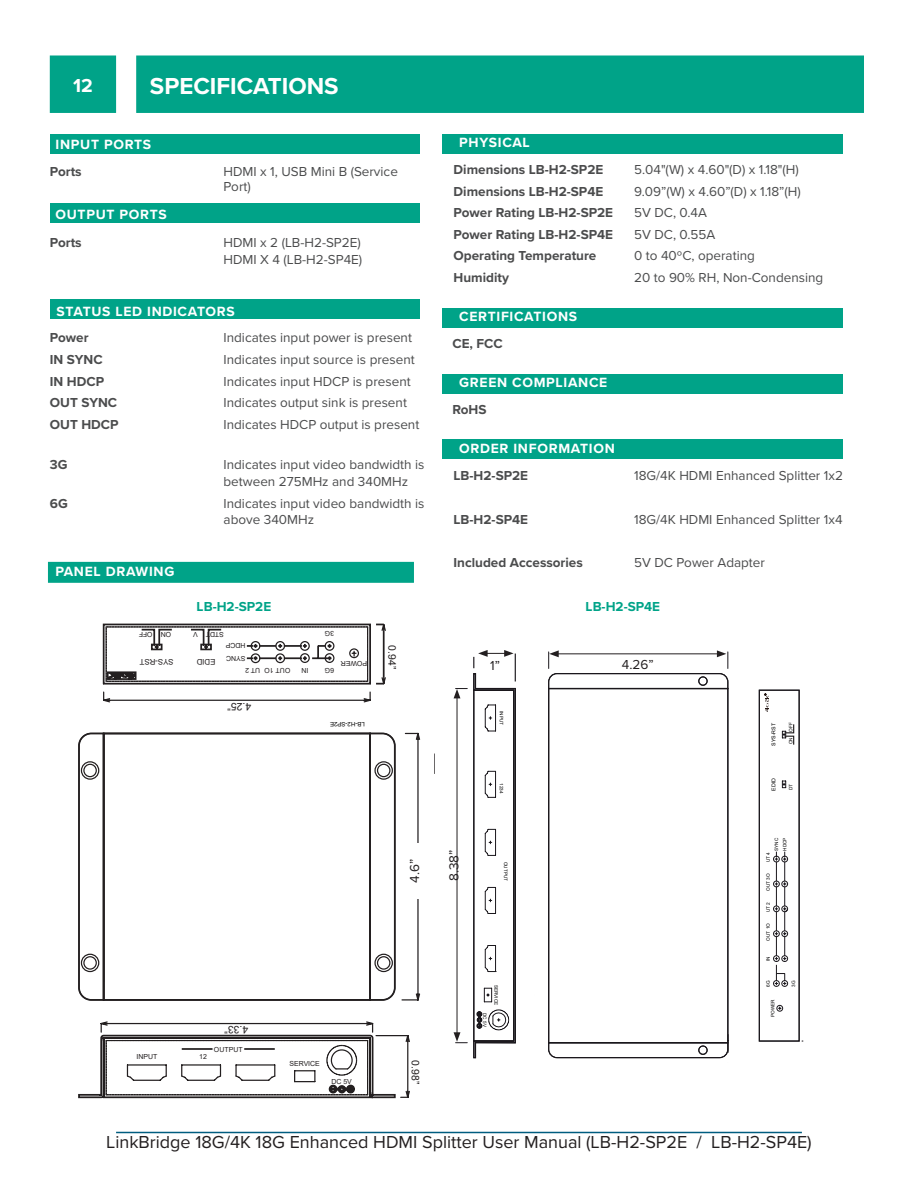
<style>
.page{position:relative;width:918px;height:1188px;background:#fff}
.page>*{position:absolute;margin:0;border:0;box-sizing:border-box;transform-origin:0 0}
.t1{font:700 24px "Proxima Nova";color:#fff}
.t2{font:700 19.5px "Proxima Nova";color:#fff}
.t3{font:18px "Proxima Nova";color:#231f20}
.Table_Header{font:700 13.8px "Proxima Nova";letter-spacing:.05em;color:#fff}
.Table_Right_Column{font:13.5px/16.5px "Proxima Nova";color:#4b4c4d}
.Table_Left_Column{font:700 13.5px "Proxima Nova";color:#4b4c4d}
.t4{font:700 13.5px "Proxima Nova";color:#00a388}
.t5{font:13.5px "Proxima Nova";color:#231f20}
.t6{font:10.5px "Arial";color:#231f20}
.t7{font:7.8px "Arial";color:#231f20}
.t8{font:6.9px/12.3px "Arial";color:#231f20}
.t9{font:6.15px "Arial";color:#030303}
.t10{font:5.25px "Arial";color:#000}
.t11{font:4.65px/8.2px "Arial";color:#000}
.s1{color:#231f20}
</style>
<div class="page">
<hr style="left:116px;top:1132px;width:686px;height:1px;background:#005d80">
<div style="left:51px;top:56px;width:64px;height:56px;background:#00a388"></div>
<div style="left:50px;top:56px;width:66px;height:57px;border:2px solid #00a388"></div>
<div style="left:137px;top:56px;width:726px;height:56px;background:#00a388"></div>
<div style="left:136px;top:56px;width:728px;height:57px;border:2px solid #00a388"></div>
<div style="left:50px;top:134px;width:370px;height:20px;background:#00a388"></div>
<div style="left:442px;top:308px;width:400px;height:19px;background:#00a388"></div>
<div style="left:442px;top:134px;width:400px;height:20px;background:#00a388"></div>
<div style="left:442px;top:374px;width:400px;height:19px;background:#00a388"></div>
<div style="left:442px;top:440px;width:400px;height:19px;background:#00a388"></div>
<div style="left:50px;top:204px;width:370px;height:19px;background:#00a388"></div>
<div style="left:50px;top:300px;width:370px;height:19px;background:#00a388"></div>
<div style="left:48px;top:562px;width:366px;height:21px;background:#00a388;border:2px solid #00a388"></div>
<svg style="left:381px;top:623px;width:5px;height:62px"></svg>
<svg style="left:360px;top:691px;width:11px;height:12px"></svg>
<svg style="left:78px;top:1021px;width:332px;height:78px"></svg>
<svg style="left:103px;top:691px;width:257px;height:12px"></svg>
<svg style="left:78px;top:735px;width:5px;height:263px"></svg>
<svg style="left:83px;top:732px;width:338px;height:269px"></svg>
<svg style="left:368px;top:732px;width:29px;height:269px"></svg>
<svg style="left:102px;top:623px;width:269px;height:62px"></svg>
<div style="left:219px;top:911px;width:49px;height:11px;background:#fff"></div>
<div style="left:409px;top:843px;width:10px;height:56px;background:#fff"></div>
<hr style="left:457px;top:696px;width:1px;height:339px;background:#231f20">
<svg style="left:454px;top:689px;width:6px;height:9px"></svg>
<svg style="left:454px;top:1032px;width:6px;height:10px"></svg>
<svg style="left:548px;top:650px;width:256px;height:409px"></svg>
<svg style="left:473px;top:650px;width:61px;height:409px"></svg>
<h2 class="t2" style="left:73px;top:71px;width:21px">12</h2>
<h1 class="t1" style="left:150px;top:68px;width:190px">SPECIFICATIONS</h1>
<p class="Table_Header" style="left:56px;top:134px;width:97px">INPUT PORTS</p>
<p class="Table_Left_Column" style="left:50px;top:162px;width:33px">Ports</p>
<p class="Table_Right_Column" style="left:224px;top:164px;width:176px;line-height:15px">HDMI x 1, USB Mini B (Service<br>Port)</p>
<p class="Table_Header" style="left:56px;top:204px;width:113px">OUTPUT PORTS</p>
<p class="Table_Left_Column" style="left:50px;top:233px;width:33px">Ports</p>
<p class="Table_Right_Column" style="left:224px;top:234px;width:139px">HDMI x 2 (LB-H2-SP2E)</p>
<p class="Table_Right_Column" style="left:224px;top:250px;width:140px">HDMI X 4 (LB-H2-SP4E)</p>
<p class="Table_Header" style="left:57px;top:301px;width:180px">STATUS LED INDICATORS</p>
<p class="Table_Left_Column" style="left:50px;top:328px;width:40px">Power</p>
<p class="Table_Right_Column" style="left:224px;top:329px;width:190px">Indicates input power is present</p>
<p class="Table_Left_Column" style="left:50px;top:349px;width:54px">IN SYNC</p>
<p class="Table_Right_Column" style="left:224px;top:351px;width:193px">Indicates input source is present</p>
<p class="Table_Left_Column" style="left:50px;top:371px;width:56px">IN HDCP</p>
<p class="Table_Right_Column" style="left:224px;top:372px;width:189px">Indicates input HDCP is present</p>
<p class="Table_Left_Column" style="left:50px;top:393px;width:69px">OUT SYNC</p>
<p class="Table_Right_Column" style="left:224px;top:394px;width:185px">Indicates output sink is present</p>
<p class="Table_Left_Column" style="left:50px;top:414px;width:70px">OUT HDCP</p>
<p class="Table_Right_Column" style="left:224px;top:416px;width:197px">Indicates HDCP output is present</p>
<p class="Table_Left_Column" style="left:50px;top:455px;width:19px">3G</p>
<p class="Table_Right_Column" style="left:224px;top:456px;width:202px">Indicates input video bandwidth is between 275MHz and 340MHz</p>
<p class="Table_Left_Column" style="left:50px;top:493px;width:19px">6G</p>
<p class="Table_Right_Column" style="left:224px;top:494px;width:202px">Indicates input video bandwidth is above 340MHz</p>
<p class="Table_Header" style="left:55px;top:561px;width:120px">PANEL DRAWING</p>
<p class="Table_Header" style="left:459px;top:132px;width:72px">PHYSICAL</p>
<p class="Table_Left_Column" style="left:454px;top:159px;width:151px">Dimensions LB-H2-SP2E</p>
<p class="Table_Right_Column" style="left:634px;top:161px;width:166px">5.04"(W) x 4.60"(D) x 1.18"(H)</p>
<p class="Table_Left_Column" style="left:454px;top:181px;width:151px">Dimensions LB-H2-SP4E</p>
<p class="Table_Right_Column" style="left:634px;top:182px;width:168px">9.09”(W) x 4.60”(D) x 1.18”(H)</p>
<p class="Table_Left_Column" style="left:454px;top:203px;width:161px">Power Rating LB-H2-SP2E</p>
<p class="Table_Right_Column" style="left:634px;top:204px;width:74px">5V DC, 0.4A</p>
<p class="Table_Left_Column" style="left:454px;top:224px;width:161px">Power Rating LB-H2-SP4E</p>
<p class="Table_Right_Column" style="left:634px;top:225px;width:83px">5V DC, 0.55A</p>
<p class="Table_Left_Column" style="left:454px;top:246px;width:144px">Operating Temperature</p>
<p class="Table_Right_Column" style="left:634px;top:247px;width:122px">0 to 40ºC, operating</p>
<p class="Table_Left_Column" style="left:454px;top:267px;width:57px">Humidity</p>
<p class="Table_Right_Column" style="left:634px;top:269px;width:191px">20 to 90% RH, Non-Condensing</p>
<p class="Table_Header" style="left:459px;top:306px;width:119px">CERTIFICATIONS</p>
<p class="Table_Left_Column" style="left:453px;top:334px;width:52px">CE, FCC</p>
<p class="Table_Header" style="left:459px;top:372px;width:150px">GREEN COMPLIANCE</p>
<p class="Table_Left_Column" style="left:453px;top:400px;width:35px">RoHS</p>
<p class="Table_Header" style="left:459px;top:438px;width:157px">ORDER INFORMATION</p>
<p class="Table_Left_Column" style="left:454px;top:466px;width:76px">LB-H2-SP2E</p>
<p class="Table_Right_Column" style="left:634px;top:467px;width:210px">18G/4K HDMI Enhanced Splitter 1x2</p>
<p class="Table_Left_Column" style="left:454px;top:509px;width:76px">LB-H2-SP4E</p>
<p class="Table_Right_Column" style="left:634px;top:510px;width:210px">18G/4K HDMI Enhanced Splitter 1x4</p>
<p class="Table_Left_Column" style="left:454px;top:552px;width:131px">Included Accessories</p>
<p class="Table_Right_Column" style="left:634px;top:554px;width:132px">5V DC Power Adapter</p>
<p class="t8" style="left:153px;top:640px;width:15px;rotate:-180deg">OFF</p>
<p class="t8" style="left:171px;top:640px;width:12px;rotate:-180deg">ON</p>
<p class="t7" style="left:174px;top:667px;width:35px;rotate:-180deg">SYS-RST</p>
<p class="t4" style="left:197px;top:597px;width:76px">LB-H2-SP2E</p>
<p class="t4" style="left:586px;top:597px;width:76px">LB-H2-SP4E</p>
<p class="t8" style="left:198px;top:640px;width:6px;rotate:-180deg">V</p>
<p class="t8" style="left:224px;top:640px;width:19px;rotate:-180deg">STDT</p>
<p class="t8" style="left:334px;top:639px;width:11px;rotate:-180deg">3G</p>
<p class="t7" style="left:215px;top:667px;width:20px;rotate:-180deg">EDID</p>
<p class="t8" style="left:246px;top:664px;width:21px;rotate:-180deg">SYNC<br>HDCP</p>
<p class="t8" style="left:367px;top:670px;width:28px;rotate:-180deg">POWER</p>
<p class="t8" style="left:260px;top:677px;width:16px;rotate:-180deg">UT 2</p>
<p class="t8" style="left:290px;top:677px;width:27px;rotate:-180deg">OUT 1O</p>
<p class="t8" style="left:308px;top:677px;width:8px;rotate:-180deg">IN</p>
<p class="t8" style="left:334px;top:677px;width:11px;rotate:-180deg">6G</p>
<p class="t6" style="left:251px;top:714px;width:25px;rotate:-180deg">4.25”</p>
<p class="t9" style="left:365px;top:728px;width:36px;rotate:-180deg">LB-H2-SP2E</p>
<p class="t6" style="left:399px;top:645px;width:25px;rotate:90deg">0.94”</p>
<p class="t5" style="left:490px;top:656px;width:11px">1”</p>
<p class="t5" style="left:622px;top:654px;width:33px">4.26”</p>
<p class="t11" style="left:505px;top:711px;width:16px;rotate:90deg">INPUT</p>
<p class="t11" style="left:505px;top:783px;width:12px;rotate:90deg">1234</p>
<p class="t5" style="left:405px;top:883px;width:25px;rotate:-90deg">4.6”</p>
<p class="t5" style="left:444px;top:881px;width:33px;rotate:-90deg">8.38”</p>
<p class="t11" style="left:510px;top:862px;width:21px;rotate:90deg">OUTPUT</p>
<p class="t6" style="left:248px;top:1037px;width:25px;rotate:-180deg">4.33”</p>
<p class="t8" style="left:214px;top:1043px;width:30px">OUTPUT</p>
<p class="t11" style="left:489px;top:1013px;width:15px;rotate:90deg">DC 5V</p>
<p class="t11" style="left:500px;top:985px;width:22px;rotate:90deg">SERVICE</p>
<p class="t8" style="left:136px;top:1050px;width:22px">INPUT</p>
<p class="t8" style="left:199px;top:1050px;width:9px">12</p>
<p class="t8" style="left:289px;top:1058px;width:32px">SERVICE</p>
<p class="t8" style="left:331px;top:1075px;width:22px">DC 5V</p>
<p class="t6" style="left:423px;top:1060px;width:25px;rotate:90deg">0.98”</p>
<p class="t10" style="left:770px;top:746px;width:24px;rotate:-90deg">SYS-RST</p>
<p class="t11" style="left:787px;top:744px;width:23px;rotate:-90deg">O<span class="s1">N</span> OFF</p>
<p class="t10" style="left:770px;top:791px;width:14px;rotate:-90deg">EDID</p>
<p class="t11" style="left:772px;top:851px;width:15px;rotate:-90deg">SYNC<br>HDCP</p>
<p class="t11" style="left:764px;top:862px;width:12px;rotate:-90deg">UT 4</p>
<p class="t11" style="left:764px;top:891px;width:19px;rotate:-90deg">OUT 3O</p>
<p class="t11" style="left:764px;top:912px;width:12px;rotate:-90deg">UT 2</p>
<p class="t11" style="left:764px;top:941px;width:19px;rotate:-90deg">OUT 1O</p>
<p class="t11" style="left:764px;top:961px;width:6px;rotate:-90deg">IN</p>
<p class="t11" style="left:764px;top:987px;width:8px;rotate:-90deg">6G</p>
<p class="t11" style="left:769px;top:1017px;width:19px;rotate:-90deg">POWER</p>
<p class="t11" style="left:789px;top:987px;width:8px;rotate:-90deg">3G</p>
<h3 class="t3" style="left:106px;top:1129px;width:707px">LinkBridge 18G/4K 18G Enhanced HDMI Splitter User Manual (LB-H2-SP2E / LB-H2-SP4E)</h3>
</div>
